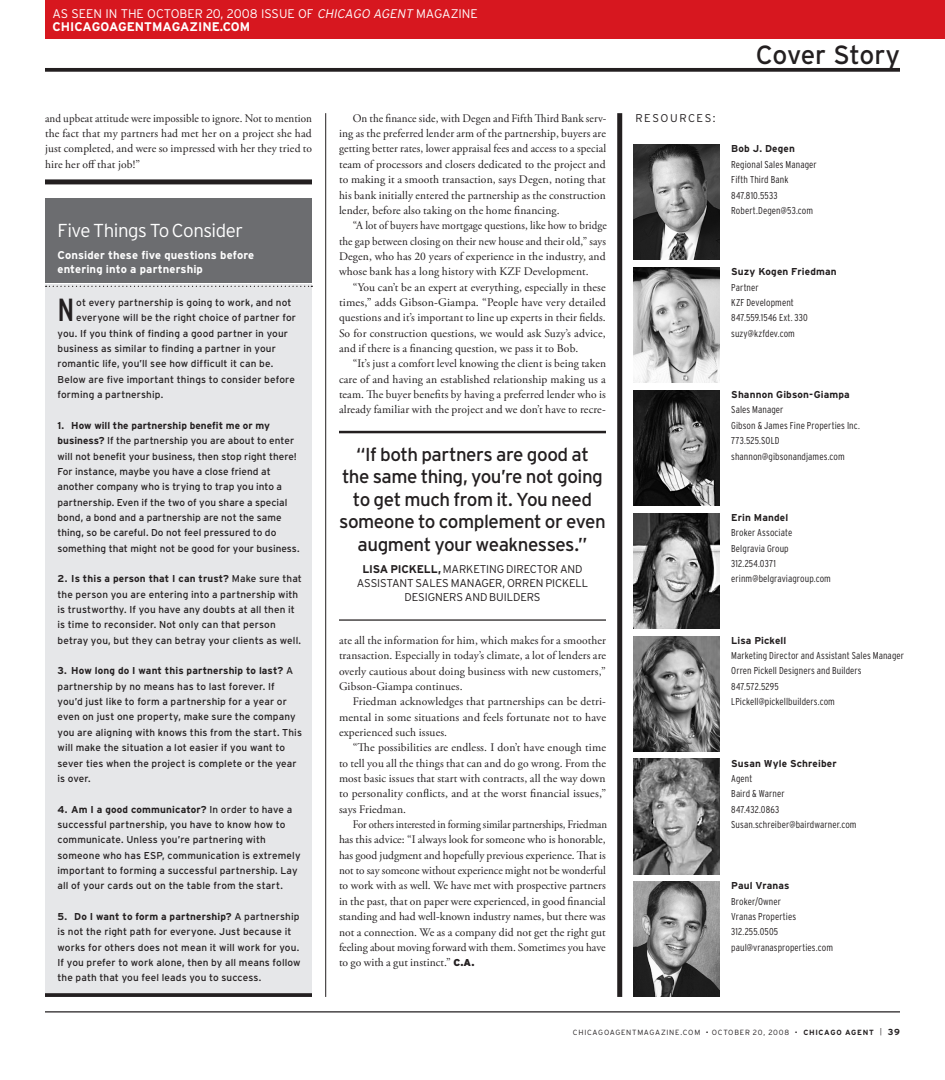
<style>
.page{position:relative;width:945px;height:1080px;background:#fff}
.page>*{position:absolute;margin:0;border:0;box-sizing:border-box;transform-origin:0 0}
.t1{font:condensed 31.88px "Interstate";color:#231f20}
.t2{font:26.25px "Interstate";letter-spacing:-.015em;color:#231f20}
.t3{font:18.75px/22.5px "Interstate";letter-spacing:-.025em;color:#231f20;text-align:center}
.t4{font:300 18.75px "Interstate";letter-spacing:-.025em;color:#fff}
.t5{font:300 12.5px/13.8px "Interstate";color:#fff}
.t6{font:11.5px/15.4px "Adobe Garamond Pro";color:#231f20;text-align:justify}
.t7{font:11.5px/15.4px "Adobe Garamond Pro";color:#231f20;text-align:justify;scale:.96 1}
.t8{font:11.5px/15.4px "Adobe Garamond Pro";color:#231f20;scale:.93 1}
.t9{font:11.5px/15.4px "Adobe Garamond Pro";color:#231f20;text-align:justify;scale:.95 1}
.t10{font:300 11.25px/13.8px "Interstate";letter-spacing:-.01em;color:#231f20;text-align:center}
.t11{font:700 11.25px/13.8px "Interstate";letter-spacing:.005em;color:#fff}
.t12{font:300 11.25px "Interstate";letter-spacing:.14em;color:#231f20}
.t13{font:10px/15.4px "Interstate";letter-spacing:.01em;color:#231f20}
.t14{font:300 condensed 10px/15.4px "Interstate";letter-spacing:.01em;color:#231f20}
.t15{font:700 10px "Interstate";letter-spacing:.015em;color:#231f20}
.t16{font:300 7.5px "Interstate";letter-spacing:.1em;color:#231f20}
.s1{font-style:italic}
.s2{font-weight:700}
.s3{font-family:"Interstate";font-weight:900;font-size:10px}
.s4{font-weight:700;font-size:8.75px}
</style>
<div class="page">
<hr style="left:45px;top:1011px;width:855px;height:1px;background:#231f20">
<svg style="left:45px;top:68px;width:855px;height:4px;fill:#231f20"></svg>
<div style="left:45px;top:285px;width:267px;height:712px;background:#e6e7e9"></div>
<svg style="left:46px;top:286px;width:266px;height:1px"></svg>
<div style="left:45px;top:179px;width:267px;height:5px;background:#231f20"></div>
<svg style="left:45px;top:993px;width:267px;height:4px"></svg>
<div style="left:45px;top:199px;width:267px;height:84px;background:#6c6d70"></div>
<img style="left:633px;top:882px;width:87px;height:115px">
<img style="left:633px;top:759px;width:87px;height:115px">
<img style="left:633px;top:636px;width:87px;height:115px">
<img style="left:633px;top:513px;width:87px;height:115px">
<img style="left:633px;top:390px;width:87px;height:116px">
<img style="left:633px;top:268px;width:87px;height:115px">
<img style="left:633px;top:145px;width:87px;height:115px">
<div style="left:617px;top:113px;width:5px;height:884px;background:#231f20"></div>
<hr style="left:325px;top:113px;width:1px;height:884px;background:#231f20">
<hr style="left:339px;top:431px;width:267px;height:2px;background:#231f20">
<hr style="left:339px;top:619px;width:267px;height:2px;background:#231f20">
<div style="left:45px;top:0;width:900px;height:39px;background:#d7171f"></div>
<p class="t5" style="left:52px;top:6px;width:427px">AS SEEN IN THE OCTOBER 20, 2008 ISSUE OF <span class="s1">CHICAGO AGENT</span> MAGAZINE<br><span class="s2">CHICAGOAGENTMAGAZINE.COM</span></p>
<p class="t7" style="left:45px;top:111px;width:280px">and upbeat attitude were impossible to ignore. Not to mention the fact that my partners had met her on a project she had just completed, and were so impressed with her they tried to hire her off that job!”</p>
<p class="t7" style="left:339px;top:111px;width:280px;text-indent:14px">On the finance side, with Degen and Fifth Third Bank serv&shy;ing as the preferred lender arm of the partnership, buyers are getting better rates, lower appraisal fees and access to a special team of processors and closers dedicated to the project and to making it a smooth transaction, says Degen, noting that his bank initially entered the partnership as the construction lender, before also taking on the home financing.</p>
<p class="t9" style="left:339px;top:218px;width:283px;text-indent:14px">“A lot of buyers have mortgage questions, like how to bridge the gap between closing on their new house and their old,” says Degen, who has 20 years of experience in the industry, and whose bank has a long history with KZF Development.</p>
<p class="t6" style="left:339px;top:280px;width:269px;text-indent:14px">“You can’t be an expert at everything, especially in these times,” adds Gibson-Giampa. “People have very detailed questions and it’s important to line up experts in their fields.<br>So for construction questions, we would ask Suzy’s advice, and if there is a financing question, we pass it to Bob.</p>
<p class="t6" style="left:339px;top:357px;width:269px;text-indent:14px">“It’s just a comfort level knowing the client is being taken care of and having an established relationship making us a team. The buyer benefits by having a preferred lender who is already familiar with the project and we don’t have to recre-</p>
<h3 class="t4" style="left:58px;top:219px;width:187px">Five Things To Consider</h3>
<p class="t11" style="left:58px;top:248px;width:198px">Consider these five questions before entering into a partnership</p>
<h1 class="t1" style="left:58px;top:292px;width:18px">N</h1>
<p class="t13" style="left:76px;top:295px;width:217px">ot every partnership is going to work, and not</p>
<p class="t13" style="left:76px;top:310px;width:221px">everyone will be the right choice of partner for</p>
<p class="t13" style="left:57px;top:325px;width:232px">you. If you think of finding a good partner in your</p>
<p class="t13" style="left:57px;top:341px;width:220px">business as similar to finding a partner in your</p>
<p class="t13" style="left:57px;top:356px;width:217px">romantic life, you’ll see how difficult it can be.</p>
<p class="t13" style="left:57px;top:371px;width:239px">Below are five important things to consider before</p>
<p class="t13" style="left:57px;top:387px;width:107px">forming a partnership.</p>
<p class="t13" style="left:57px;top:418px;width:244px"><span class="s2">1. How will the partnership benefit me or my business?</span> If the partnership you are about to enter will not benefit your business, then stop right there!<br>For instance, maybe you have a close friend at another company who is trying to trap you into a partnership. Even if the two of you share a special bond, a bond and a partnership are not the same thing, so be careful. Do not feel pressured to do something that might not be good for your business.</p>
<p class="t13" style="left:58px;top:571px;width:246px"><span class="s2">2. Is this a person that I can trust?</span> Make sure that the person you are entering into a partnership with is trustworthy. If you have any doubts at all then it is time to reconsider. N ot only can that person betray you, but they can betray your clients as well.</p>
<p class="t13" style="left:58px;top:663px;width:246px"><span class="s2">3. How long do I want this partnership to last?</span> A partnership by no means has to last forever. If you’d just like to form a partnership for a year or even on just one property, make sure the company you are aligning with knows this from the start. This will make the situation a lot easier if you want to sever ties when the project is complete or the year is over.</p>
<p class="t13" style="left:57px;top:801px;width:245px"><span class="s2">4. Am I a good communicator?</span> In order to have a successful partnership, you have to know how to communicate. U nless you’re partnering with someone who has ESP, communication is extremely important to forming a successful partnership. Lay all of your cards out on the table from the start.</p>
<p class="t13" style="left:57px;top:909px;width:245px"><span class="s2">5. Do I want to form a partnership?</span> A partnership is not the right path for everyone. Just because it works for others does not mean it will work for you.<br>If you prefer to work alone, then by all means follow the path that you feel leads you to success.</p>
<h3 class="t3" style="left:339px;top:443px;width:268px">“If both partners are good at<br>the same thing, you’re not going to get much from it. You need someone to complement or even augment your weaknesses.”</h3>
<p class="t10" style="left:357px;top:563px;width:233px"><span class="s2">LISA PICKELL,</span> MARKETING DIRECTOR AND<br>ASSISTANT SALES MANAGER, ORREN PICKELL<br>DESIGNERS AND BUILDERS</p>
<p class="t6" style="left:339px;top:633px;width:269px">ate all the information for him, which makes for a smoother transaction. Especially in today’s climate, a lot of lenders are overly cautious about doing business with new customers,” Gibson-Giampa continues.</p>
<p class="t6" style="left:339px;top:694px;width:269px;text-indent:14px">Friedman acknowledges that partnerships can be detri&shy;mental in some situations and feels fortunate not to have experienced such issues.</p>
<p class="t6" style="left:339px;top:740px;width:269px;text-indent:14px">“The possibilities are endless. I don’t have enough time to tell you all the things that can and do go wrong. From the most basic issues that start with contracts, all the way down to personality conflicts, and at the worst financial issues,” says Friedman.</p>
<p class="t8" style="left:339px;top:817px;width:290px;text-indent:14px">For others interested in forming similar partnerships, Friedman has this advice: “I always look for someone who is honorable, has good judgment and hopefully previous experience. That is not to say someone without experience might not be wonderful to work with as well. We have met with prospective partners in the past, that on paper were experienced, in good financial standing and had well-known industry names, but there was not a connection. We as a company did not get the right gut feeling about moving forward with them. Sometimes you have to go with a gut instinct.” <span class="s3">C.A.</span></p>
<h2 class="t2" style="left:756px;top:40px;width:146px">Cover Story</h2>
<p class="t12" style="left:635px;top:111px;width:82px">RESOURCES:</p>
<p class="t15" style="left:731px;top:143px;width:65px">Bob J. Degen</p>
<p class="t14" style="left:731px;top:157px;width:87px">Regional Sales Manager<br>Fifth Third Bank<br>847.810.5533<br>Robert.Degen@53.com</p>
<p class="t15" style="left:731px;top:266px;width:107px">Suzy Kogen Friedman</p>
<p class="t14" style="left:731px;top:279px;width:78px">Partner<br>KZF Development<br>847.559.1546 Ext. 330 suzy@kzfdev.com</p>
<p class="t15" style="left:731px;top:389px;width:120px">Shannon Gibson-Giampa</p>
<p class="t14" style="left:731px;top:402px;width:130px">Sales Manager<br>Gibson &amp; James Fine Properties Inc.<br>773.525.SOLD shannon@gibsonandjames.com</p>
<p class="t15" style="left:731px;top:512px;width:59px">Erin Mandel</p>
<p class="t14" style="left:731px;top:525px;width:101px">Broker Associate<br>Belgravia Group<br>312.254.0371 erinm@belgraviagroup.com</p>
<p class="t15" style="left:731px;top:635px;width:57px">Lisa Pickell</p>
<p class="t14" style="left:731px;top:648px;width:174px">Marketing Director and Assistant Sales Manager Orren Pickell Designers and Builders 847.572.5295<br>LPickell@pickellbuilders.com</p>
<p class="t15" style="left:731px;top:757px;width:107px">Susan Wyle Schreiber</p>
<p class="t14" style="left:731px;top:771px;width:127px">Agent<br>Baird &amp; Warner<br>847.432.0863<br>Susan.schreiber@bairdwarner.com</p>
<p class="t15" style="left:731px;top:880px;width:60px">Paul Vranas</p>
<p class="t14" style="left:731px;top:893px;width:103px">Broker/Owner<br>Vranas Properties<br>312.255.0505 paul@vranasproperties.com</p>
<p class="t16" style="left:573px;top:1028px;width:329px">CHICAGOAGENTMAGAZINE.COM • OCTOBER 20, 2008 • <span class="s2">CHICAGO AGENT</span> | <span class="s4">39</span></p>
</div>
